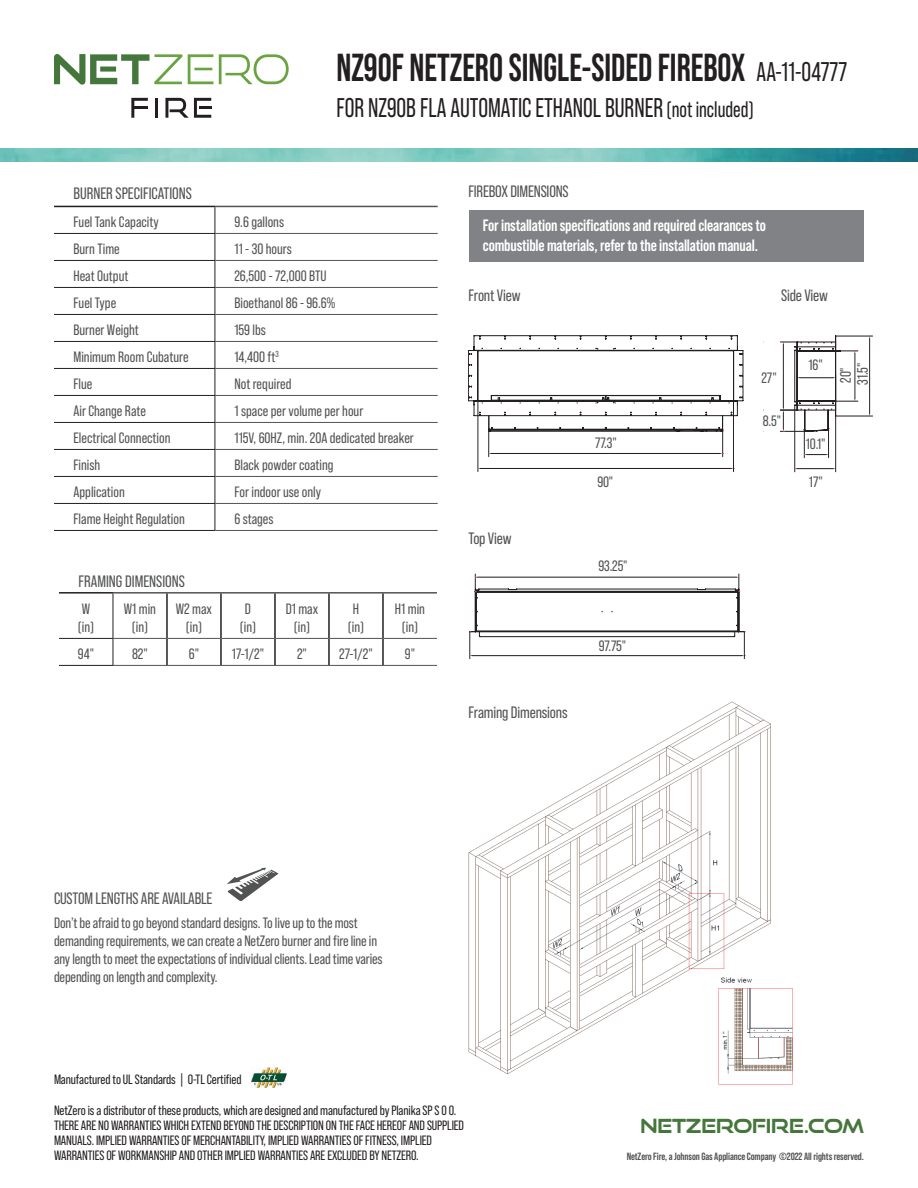
<style>
.page{position:relative;width:918px;height:1188px;background:#fff}
.page>*{position:absolute;margin:0;border:0;box-sizing:border-box;transform-origin:0 0}
.t1{font:700 39px "Bebas Neue Pro";color:#231f20;scale:.9 1}
.t2{font:27px "Bebas Neue Pro";color:#231f20;scale:.9 1}
.t3{font:700 19.5px "Good Times Rg";letter-spacing:-.01em;color:#45763b}
.t4{font:16.5px "Bebas Neue Pro";letter-spacing:-.01em;color:#525353}
.t5{font:700 16.5px/19.5px "Bebas Neue Pro";letter-spacing:-.01em;color:#fff}
.t6{font:15px/18.6px "Bebas Neue Pro";color:#525353;text-align:center}
.t7{font:13.5px/15px "Bebas Neue Pro";letter-spacing:-.01em;color:#231f20}
.t8{font:700 10.5px "Bebas Neue Pro";letter-spacing:-.01em;color:#525353}
.s1{font-weight:400;font-size:27px}
.s2{font-size:22.5px}
</style>
<div class="page">
<svg style="left:468px;top:336px;width:276px;height:136px"></svg>
<svg style="left:470px;top:573px;width:276px;height:86px"></svg>
<hr style="left:836px;top:416px;width:37px;height:1px;background:#231f20">
<hr style="left:836px;top:336px;width:37px;height:1px;background:#231f20">
<hr style="left:869px;top:339px;width:1px;height:75px;background:#231f20">
<svg style="left:779px;top:336px;width:79px;height:137px"></svg>
<div style="left:469px;top:211px;width:395px;height:51px;background:#808285"></div>
<svg style="left:54px;top:54px;width:159px;height:31px"></svg>
<svg style="left:219px;top:54px;width:70px;height:30px"></svg>
<svg style="left:131px;top:98px;width:17px;height:20px"></svg>
<hr style="left:155px;top:98px;width:3px;height:20px;background:#231f20">
<svg style="left:165px;top:98px;width:46px;height:20px"></svg>
<img style="left:0;top:148px;width:918px;height:14px">
<hr style="left:215px;top:206px;width:223px;height:1px;background:#525353">
<hr style="left:215px;top:233px;width:223px;height:1px;background:#525353">
<hr style="left:215px;top:260px;width:223px;height:1px;background:#525353">
<hr style="left:215px;top:287px;width:223px;height:1px;background:#525353">
<hr style="left:215px;top:314px;width:223px;height:1px;background:#525353">
<hr style="left:215px;top:341px;width:223px;height:1px;background:#525353">
<hr style="left:215px;top:368px;width:223px;height:1px;background:#525353">
<hr style="left:215px;top:395px;width:223px;height:1px;background:#525353">
<hr style="left:215px;top:422px;width:223px;height:1px;background:#525353">
<hr style="left:215px;top:449px;width:223px;height:1px;background:#525353">
<hr style="left:215px;top:476px;width:223px;height:1px;background:#525353">
<hr style="left:215px;top:503px;width:223px;height:1px;background:#525353">
<hr style="left:215px;top:530px;width:223px;height:1px;background:#525353">
<hr style="left:54px;top:206px;width:161px;height:1px;background:#231f20">
<hr style="left:54px;top:233px;width:161px;height:1px;background:#231f20">
<hr style="left:54px;top:260px;width:161px;height:1px;background:#231f20">
<hr style="left:54px;top:287px;width:161px;height:1px;background:#231f20">
<hr style="left:54px;top:314px;width:161px;height:1px;background:#231f20">
<hr style="left:54px;top:341px;width:161px;height:1px;background:#231f20">
<hr style="left:54px;top:368px;width:161px;height:1px;background:#231f20">
<hr style="left:54px;top:395px;width:161px;height:1px;background:#231f20">
<hr style="left:54px;top:422px;width:161px;height:1px;background:#231f20">
<hr style="left:54px;top:449px;width:161px;height:1px;background:#231f20">
<hr style="left:54px;top:476px;width:161px;height:1px;background:#231f20">
<hr style="left:54px;top:503px;width:161px;height:1px;background:#231f20">
<svg style="left:215px;top:207px;width:1px;height:323px"></svg>
<hr style="left:54px;top:530px;width:161px;height:1px;background:#231f20">
<img style="left:468px;top:701px;width:325px;height:384px">
<hr style="left:113px;top:592px;width:54px;height:2px;background:#525353">
<hr style="left:167px;top:592px;width:54px;height:2px;background:#525353">
<hr style="left:221px;top:592px;width:54px;height:2px;background:#525353">
<hr style="left:275px;top:592px;width:54px;height:2px;background:#525353">
<hr style="left:329px;top:592px;width:54px;height:2px;background:#525353">
<hr style="left:383px;top:592px;width:54px;height:2px;background:#525353">
<hr style="left:113px;top:665px;width:54px;height:1px;background:#525353">
<hr style="left:167px;top:665px;width:54px;height:1px;background:#525353">
<hr style="left:221px;top:665px;width:54px;height:1px;background:#525353">
<hr style="left:275px;top:665px;width:54px;height:1px;background:#525353">
<hr style="left:329px;top:665px;width:54px;height:1px;background:#525353">
<hr style="left:383px;top:665px;width:54px;height:1px;background:#525353">
<hr style="left:59px;top:592px;width:54px;height:2px;background:#231f20">
<hr style="left:59px;top:638px;width:54px;height:1px;background:#231f20">
<svg style="left:113px;top:593px;width:324px;height:72px"></svg>
<hr style="left:59px;top:665px;width:54px;height:1px;background:#231f20">
<hr style="left:166px;top:594px;width:2px;height:44px;background:#231f20">
<hr style="left:220px;top:594px;width:2px;height:44px;background:#231f20">
<hr style="left:274px;top:594px;width:2px;height:44px;background:#231f20">
<hr style="left:328px;top:594px;width:2px;height:44px;background:#231f20">
<hr style="left:382px;top:594px;width:2px;height:44px;background:#231f20">
<hr style="left:166px;top:638px;width:2px;height:27px;background:#231f20">
<hr style="left:220px;top:638px;width:2px;height:27px;background:#231f20">
<hr style="left:274px;top:638px;width:2px;height:27px;background:#231f20">
<hr style="left:328px;top:638px;width:2px;height:27px;background:#231f20">
<hr style="left:382px;top:638px;width:2px;height:27px;background:#231f20">
<svg style="left:227px;top:868px;width:51px;height:33px"></svg>
<img style="left:252px;top:1067px;width:35px;height:21px">
<h1 class="t1" style="left:336px;top:45px;width:569px">NZ90F NETZERO SINGLE-SIDED FIREBOX <span class="s1">AA-11-04777</span></h1>
<h2 class="t2" style="left:336px;top:93px;width:465px">FOR NZ90B FLA AUTOMATIC ETHANOL BURNER <span class="s2">(not included)</span></h2>
<p class="t4" style="left:74px;top:183px;width:120px">BURNER SPECIFICATIONS</p>
<p class="t6" style="left:74px;top:213px;width:87px">Fuel Tank Capacity</p>
<p class="t6" style="left:234px;top:213px;width:51px">9.6 gallons</p>
<p class="t6" style="left:74px;top:240px;width:48px">Burn Time</p>
<p class="t6" style="left:234px;top:240px;width:59px">11 - 30 hours</p>
<p class="t6" style="left:74px;top:267px;width:56px">Heat Output</p>
<p class="t6" style="left:234px;top:267px;width:94px">26,500 - 72,000 BTU</p>
<p class="t6" style="left:74px;top:294px;width:44px">Fuel Type</p>
<p class="t6" style="left:234px;top:294px;width:102px">Bioethanol 86 - 96.6%</p>
<p class="t6" style="left:74px;top:321px;width:67px">Burner Weight</p>
<p class="t6" style="left:234px;top:321px;width:33px">159 lbs</p>
<p class="t6" style="left:74px;top:348px;width:117px">Minimum Room Cubature</p>
<p class="t6" style="left:234px;top:348px;width:46px">14,400 ft<sup>3</sup></p>
<p class="t6" style="left:74px;top:375px;width:21px">Flue</p>
<p class="t6" style="left:234px;top:375px;width:59px">Not required</p>
<p class="t6" style="left:74px;top:402px;width:74px">Air Change Rate</p>
<p class="t6" style="left:234px;top:402px;width:130px">1 space per volume per hour</p>
<p class="t6" style="left:74px;top:429px;width:99px">Electrical Connection</p>
<p class="t6" style="left:234px;top:429px;width:181px">115V, 60HZ, min. 20A dedicated breaker</p>
<p class="t6" style="left:74px;top:456px;width:28px">Finish</p>
<p class="t6" style="left:234px;top:456px;width:101px">Black powder coating</p>
<p class="t6" style="left:74px;top:483px;width:53px">Application</p>
<p class="t6" style="left:234px;top:483px;width:88px">For indoor use only</p>
<p class="t6" style="left:74px;top:510px;width:113px">Flame Height Regulation</p>
<p class="t6" style="left:234px;top:510px;width:41px">6 stages</p>
<p class="t4" style="left:78px;top:572px;width:108px">FRAMING DIMENSIONS</p>
<p class="t6" style="left:78px;top:599px;width:18px;text-align:left">W (in)</p>
<p class="t6" style="left:124px;top:599px;width:34px">W1 min (in)</p>
<p class="t6" style="left:176px;top:599px;width:38px">W2 max (in)</p>
<p class="t6" style="left:240px;top:599px;width:18px">D (in)</p>
<p class="t6" style="left:286px;top:599px;width:34px">D1 max (in)</p>
<p class="t6" style="left:348px;top:599px;width:18px">H (in)</p>
<p class="t6" style="left:395px;top:599px;width:32px">H1 min (in)</p>
<p class="t6" style="left:78px;top:645px;width:18px">94"</p>
<p class="t6" style="left:132px;top:645px;width:17px">82"</p>
<p class="t6" style="left:189px;top:645px;width:12px">6"</p>
<p class="t6" style="left:232px;top:645px;width:34px">17-1/2"</p>
<p class="t6" style="left:297px;top:645px;width:11px">2"</p>
<p class="t6" style="left:339px;top:645px;width:35px">27-1/2"</p>
<p class="t6" style="left:405px;top:645px;width:12px">9"</p>
<p class="t4" style="left:468px;top:182px;width:102px">FIREBOX DIMENSIONS</p>
<p class="t5" style="left:483px;top:216px;width:284px">For installation specifications and required clearances to combustible materials, refer to the installation manual.</p>
<p class="t4" style="left:468px;top:286px;width:54px">Front View</p>
<p class="t4" style="left:781px;top:286px;width:48px">Side View</p>
<p class="t4" style="left:468px;top:529px;width:45px">Top View</p>
<p class="t4" style="left:468px;top:703px;width:101px">Framing Dimensions</p>
<p class="t6" style="left:595px;top:434px;width:23px">77.3"</p>
<p class="t6" style="left:597px;top:472px;width:17px">90"</p>
<p class="t6" style="left:598px;top:557px;width:31px">93.25"</p>
<p class="t6" style="left:599px;top:637px;width:29px">97.75"</p>
<p class="t6" style="left:809px;top:355px;width:16px">16"</p>
<p class="t6" style="left:761px;top:368px;width:17px">27"</p>
<p class="t6" style="left:837px;top:385px;width:24px;line-height:17.1px;text-align:left;rotate:-90deg">20"<br>31.5"</p>
<p class="t6" style="left:763px;top:412px;width:20px">8.5"</p>
<p class="t6" style="left:806px;top:435px;width:21px">10.1"</p>
<p class="t6" style="left:809px;top:472px;width:15px">17"</p>
<p class="t4" style="left:54px;top:889px;width:160px">CUSTOM LENGTHS ARE AVAILABLE</p>
<p class="t6" style="left:54px;top:914px;width:330px;line-height:18px;text-align:left">Don’t be afraid to go beyond standard designs. To live up to the most demanding requirements, we can create a NetZero burner and fire line in any length to meet the expectations of individual clients. Lead time varies depending on length and complexity.</p>
<p class="t7" style="left:54px;top:1071px;width:189px">Manufactured to UL Standards | O-TL Certified</p>
<p class="t7" style="left:54px;top:1103px;width:412px">NetZero is a distributor of these products, which are designed and manufactured by Planika SP S O O.<br>THERE ARE NO WARRANTIES WHICH EXTEND BEYOND THE DESCRIPTION ON THE FACE HEREOF AND SUPPLIED MANUALS. IMPLIED WARRANTIES OF MERCHANTABILITY, IMPLIED WARRANTIES OF FITNESS, IMPLIED WARRANTIES OF WORKMANSHIP AND OTHER IMPLIED WARRANTIES ARE EXCLUDED BY NETZERO.</p>
<h3 class="t3" style="left:641px;top:1114px;width:225px">NETZEROFIRE.COM</h3>
<p class="t8" style="left:627px;top:1150px;width:239px">NetZero Fire, a Johnson Gas Appliance Company ©2022 All rights reserved.</p>
</div>
